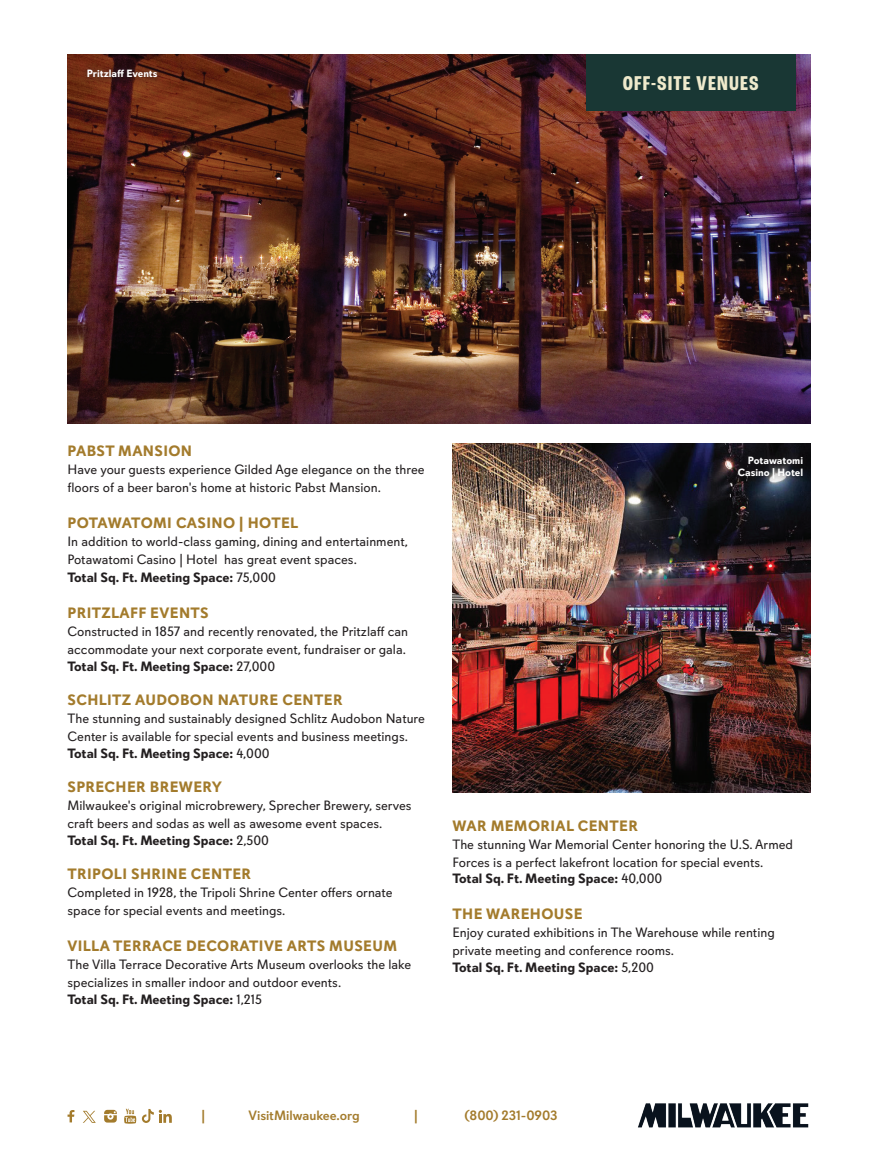
<style>
.page{position:relative;width:878px;height:1175px;background:#fff}
.page>*{position:absolute;margin:0;border:0;box-sizing:border-box;transform-origin:0 0}
.t1{font:700 condensed 21px "Roc Grotesk";letter-spacing:.05em;color:#efeacc}
.t2{font:700 15px "Davis Sans";letter-spacing:.025em;color:#a37b2c}
.t3{font:13.5px/18px "Davis Sans";color:#231f20}
.t4{font:700 13.5px "Davis Sans";color:#231f20}
.t5{font:500 13.5px "Davis Sans";letter-spacing:-.005em;color:#a37b2c}
.t6{font:700 10.5px/12px "Davis Sans";color:#fff;text-align:right}
.s1{font-weight:700}
.s2{font-weight:400}
</style>
<div class="page">
<img style="left:638px;top:1103px;width:171px;height:25px">
<svg style="left:68px;top:1110px;width:6px;height:12px"></svg>
<svg style="left:104px;top:1109px;width:13px;height:13px"></svg>
<svg style="left:124px;top:1108px;width:12px;height:15px"></svg>
<svg style="left:142px;top:1109px;width:30px;height:13px"></svg>
<svg style="left:83px;top:1110px;width:12px;height:12px"></svg>
<img style="left:68px;top:54px;width:742px;height:369px">
<div style="left:80px;top:62px;width:84px;height:23px;background:#231f20;opacity:.75"></div>
<img style="left:452px;top:443px;width:358px;height:349px">
<div style="left:730px;top:449px;width:80px;height:37px;background:#231f20;opacity:.75"></div>
<div style="left:586px;top:54px;width:209px;height:56px;background:#193734"></div>
<p class="t6" style="left:87px;top:67px;width:72px">Pritzlaff Events</p>
<h1 class="t1" style="left:622px;top:71px;width:137px">OFF-SITE VENUES</h1>
<p class="t2" style="left:68px;top:442px;width:126px">PABST MANSION</p>
<p class="t3" style="left:68px;top:460px;width:358px">Have your guests experience Gilded Age elegance on the three floors of a beer baron's home at historic Pabst Mansion.</p>
<p class="t2" style="left:68px;top:514px;width:232px">POTAWATOMI CASINO | HOTEL</p>
<p class="t3" style="left:68px;top:532px;width:342px">In addition to world-class gaming, dining and entertainment,<br>Potawatomi Casino | Hotel has great event spaces.<br><span class="s1">Total Sq. Ft. Meeting Space:</span> 75,000</p>
<p class="t2" style="left:68px;top:604px;width:143px">PRITZLAFF EVENTS</p>
<p class="t3" style="left:68px;top:622px;width:342px">Constructed in 1857 and recently renovated, the Pritzlaff can accommodate your next corporate event, fundraiser or gala.</p>
<p class="t4" style="left:68px;top:658px;width:209px">Total Sq. Ft. Meeting Space: <span class="s2">27,000</span></p>
<p class="t2" style="left:68px;top:691px;width:276px">SCHLITZ AUDOBON NATURE CENTER</p>
<p class="t3" style="left:68px;top:709px;width:359px">The stunning and sustainably designed Schlitz Audobon Nature<br>Center is available for special events and business meetings.</p>
<p class="t4" style="left:68px;top:745px;width:204px">Total Sq. Ft. Meeting Space: <span class="s2">4,000</span></p>
<p class="t2" style="left:68px;top:778px;width:156px">SPRECHER BREWERY</p>
<p class="t3" style="left:68px;top:796px;width:345px">Milwaukee's original microbrewery, Sprecher Brewery, serves craft beers and sodas as well as awesome event spaces.</p>
<p class="t4" style="left:68px;top:832px;width:203px">Total Sq. Ft. Meeting Space: <span class="s2">2,500</span></p>
<p class="t2" style="left:68px;top:865px;width:185px">TRIPOLI SHRINE CENTER</p>
<p class="t3" style="left:68px;top:883px;width:327px">Completed in 1928, the Tripoli Shrine Center offers ornate space for special events and meetings.</p>
<p class="t2" style="left:68px;top:937px;width:331px">VILLA TERRACE DECORATIVE ARTS MUSEUM</p>
<p class="t3" style="left:68px;top:955px;width:345px">The Villa Terrace Decorative Arts Museum overlooks the lake specializes in smaller indoor and outdoor events.</p>
<p class="t4" style="left:68px;top:991px;width:196px">Total Sq. Ft. Meeting Space: <span class="s2">1,215</span></p>
<p class="t6" style="left:737px;top:454px;width:67px">Potawatomi<br>Casino | Hotel</p>
<p class="t2" style="left:452px;top:816px;width:187px">WAR MEMORIAL CENTER</p>
<p class="t3" style="left:452px;top:835px;width:342px">The stunning War Memorial Center honoring the U.S. Armed<br>Forces is a perfect lakefront location for special events.</p>
<p class="t4" style="left:452px;top:870px;width:211px">Total Sq. Ft. Meeting Space: <span class="s2">40,000</span></p>
<p class="t2" style="left:452px;top:905px;width:132px">THE WAREHOUSE</p>
<p class="t3" style="left:452px;top:923px;width:324px">Enjoy curated exhibitions in The Warehouse while renting private meeting and conference rooms.</p>
<p class="t4" style="left:452px;top:958px;width:203px">Total Sq. Ft. Meeting Space: <span class="s2">5,200</span></p>
<p class="t5" style="left:201px;top:1107px;width:5px">|</p>
<p class="t5" style="left:248px;top:1107px;width:113px">VisitMilwaukee.org</p>
<p class="t5" style="left:414px;top:1107px;width:5px">|</p>
<p class="t5" style="left:464px;top:1107px;width:94px">(800) 231-0903</p>
</div>
